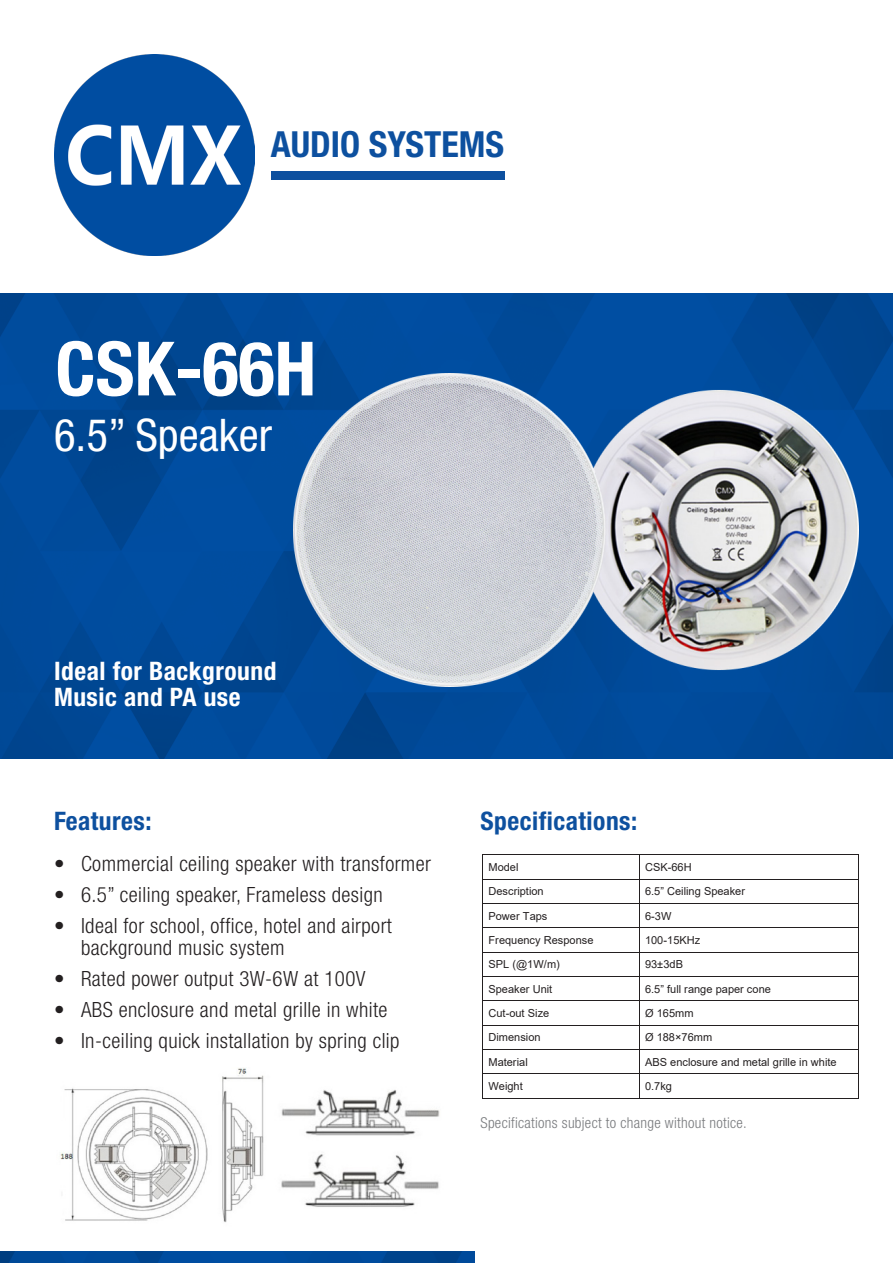
<style>
.page{position:relative;width:893px;height:1263px;background:#fff}
.page>*{position:absolute;margin:0;border:0;box-sizing:border-box;transform-origin:0 0}
.t1{font:700 condensed 75px "Helvetica Neue LT Std";color:#fff}
.t2{font:condensed 45px "Helvetica Neue LT Std";color:#fff}
.t3{font:700 condensed 36px "Helvetica Neue LT Std";color:#0d509f}
.t4{font:700 condensed 25.5px "Helvetica Neue LT Std";letter-spacing:.02em;color:#fff}
.t5{font:700 condensed 25.5px "Helvetica Neue LT Std";letter-spacing:.02em;color:#0d509f}
.t6{font:300 condensed 21px/22.5px "Helvetica Neue LT Std";letter-spacing:.02em;color:#231f20}
.t7{font:300 condensed 15px "Helvetica Neue LT Std";letter-spacing:.02em;color:#787a7d}
.t8{font:10.95px "Arial";color:#231f20}
</style>
<div class="page">
<img style="left:54px;top:54px;width:201px;height:201px">
<img style="left:0;top:293px;width:893px;height:465px">
<div style="left:271px;top:171px;width:233px;height:9px;background:#0d509f"></div>
<img style="left:0;top:1251px;width:475px;height:12px">
<img style="left:293px;top:373px;width:566px;height:313px">
<hr style="left:483px;top:854px;width:156px;height:1px;background:#231f20">
<hr style="left:639px;top:854px;width:219px;height:1px;background:#231f20">
<hr style="left:483px;top:879px;width:156px;height:1px;background:#231f20">
<hr style="left:639px;top:879px;width:219px;height:1px;background:#231f20">
<hr style="left:483px;top:903px;width:156px;height:1px;background:#231f20">
<hr style="left:639px;top:903px;width:219px;height:1px;background:#231f20">
<hr style="left:483px;top:928px;width:156px;height:1px;background:#231f20">
<hr style="left:639px;top:928px;width:219px;height:1px;background:#231f20">
<hr style="left:483px;top:952px;width:156px;height:1px;background:#231f20">
<hr style="left:639px;top:952px;width:219px;height:1px;background:#231f20">
<hr style="left:483px;top:976px;width:156px;height:1px;background:#231f20">
<hr style="left:639px;top:976px;width:219px;height:1px;background:#231f20">
<hr style="left:483px;top:1001px;width:156px;height:1px;background:#231f20">
<hr style="left:639px;top:1001px;width:219px;height:1px;background:#231f20">
<hr style="left:483px;top:1025px;width:156px;height:1px;background:#231f20">
<hr style="left:639px;top:1025px;width:219px;height:1px;background:#231f20">
<hr style="left:483px;top:1049px;width:156px;height:1px;background:#231f20">
<hr style="left:639px;top:1049px;width:219px;height:1px;background:#231f20">
<hr style="left:483px;top:1074px;width:156px;height:1px;background:#231f20">
<hr style="left:639px;top:1074px;width:219px;height:1px;background:#231f20">
<svg style="left:482px;top:854px;width:1px;height:245px"></svg>
<hr style="left:483px;top:1098px;width:156px;height:1px;background:#231f20">
<svg style="left:639px;top:855px;width:1px;height:243px"></svg>
<hr style="left:639px;top:1098px;width:219px;height:1px;background:#231f20">
<svg style="left:858px;top:854px;width:1px;height:245px"></svg>
<img style="left:60px;top:1068px;width:380px;height:155px">
<p class="t3" style="left:271px;top:122px;width:235px">AUDIO SYSTEMS</p>
<p class="t1" style="left:55px;top:323px;width:262px">CSK-66H</p>
<p class="t2" style="left:54px;top:409px;width:220px">6.5” Speaker</p>
<p class="t4" style="left:54px;top:655px;width:224px">Ideal for Background</p>
<p class="t4" style="left:54px;top:682px;width:188px">Music and PA use</p>
<p class="t5" style="left:54px;top:805px;width:99px">Features:</p>
<p class="t6" style="left:54px;top:852px;width:378px">• Commercial ceiling speaker with transformer</p>
<p class="t6" style="left:54px;top:883px;width:330px">• 6.5” ceiling speaker, Frameless design</p>
<p class="t6" style="left:81px;top:914px;width:312px;text-indent:-27px">• Ideal for school, office, hotel and airport background music system</p>
<p class="t6" style="left:54px;top:967px;width:313px">• Rated power output 3W-6W at 100V</p>
<p class="t6" style="left:54px;top:998px;width:335px">• ABS enclosure and metal grille in white</p>
<p class="t6" style="left:54px;top:1029px;width:347px">• In-ceiling quick installation by spring clip</p>
<p class="t5" style="left:480px;top:805px;width:158px">Specifications:</p>
<p class="t8" style="left:489px;top:860px;width:32px">Model</p>
<p class="t8" style="left:645px;top:860px;width:48px">CSK-66H</p>
<p class="t8" style="left:489px;top:884px;width:57px">Description</p>
<p class="t8" style="left:645px;top:884px;width:101px">6.5” Ceiling Speaker</p>
<p class="t8" style="left:489px;top:908px;width:60px">Power Taps</p>
<p class="t8" style="left:645px;top:908px;width:28px">6-3W</p>
<p class="t8" style="left:489px;top:933px;width:106px">Frequency Response</p>
<p class="t8" style="left:645px;top:933px;width:57px">100-15KHz</p>
<p class="t8" style="left:489px;top:957px;width:73px">SPL (@1W/m)</p>
<p class="t8" style="left:645px;top:957px;width:39px">93±3dB</p>
<p class="t8" style="left:489px;top:981px;width:65px">Speaker Unit</p>
<p class="t8" style="left:645px;top:981px;width:127px">6.5” full range paper cone</p>
<p class="t8" style="left:489px;top:1006px;width:62px">Cut-out Size</p>
<p class="t8" style="left:645px;top:1006px;width:50px">Ø 165mm</p>
<p class="t8" style="left:489px;top:1030px;width:54px">Dimension</p>
<p class="t8" style="left:645px;top:1030px;width:69px">Ø 188×76mm</p>
<p class="t8" style="left:489px;top:1054px;width:41px">Material</p>
<p class="t8" style="left:645px;top:1054px;width:193px">ABS enclosure and metal grille in white</p>
<p class="t8" style="left:489px;top:1079px;width:36px">Weight</p>
<p class="t8" style="left:645px;top:1079px;width:28px">0.7kg</p>
<p class="t7" style="left:480px;top:1114px;width:268px">Specifications subject to change without notice.</p>
</div>
